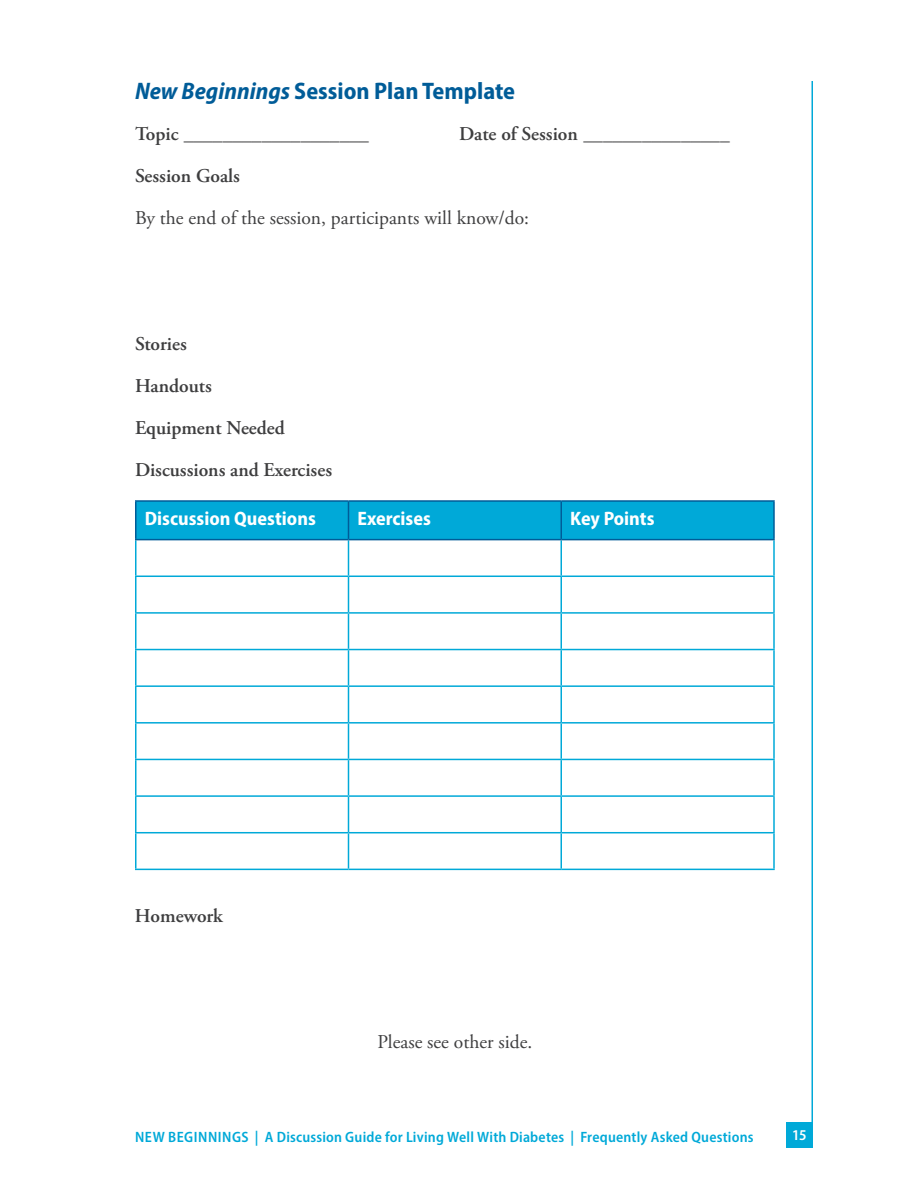
<style>
.page{position:relative;width:918px;height:1188px;background:#fff}
.page>*{position:absolute;margin:0;border:0;box-sizing:border-box;transform-origin:0 0}
.t1{font:700 semi-condensed 24px "Myriad Pro";color:#005c98}
.t2{font:19.5px "Adobe Garamond Pro";color:#3e3e3f}
.t3{font:600 19.5px "Adobe Garamond Pro";color:#3e3e3f}
.Table_-_header{font:700 semi-condensed 19.5px "Myriad Pro";color:#fff}
.t4{font:600 semi-condensed 15px "Myriad Pro";letter-spacing:.015em;color:#00a9d8}
.t5{font:600 semi-condensed 15px "Myriad Pro";color:#fff}
.s1{font-style:italic}
.s2{font-weight:600}
</style>
<div class="page">
<hr style="left:812px;top:81px;width:1px;height:1067px;background:#00a9d8">
<div style="left:786px;top:1122px;width:27px;height:26px;background:#00a9d8"></div>
<div style="left:136px;top:502px;width:637px;height:37px;background:#00a9d8"></div>
<hr style="left:348px;top:502px;width:1px;height:37px;background:#005c98">
<hr style="left:561px;top:502px;width:1px;height:37px;background:#005c98">
<hr style="left:348px;top:540px;width:1px;height:36px;background:#00a9d8">
<hr style="left:561px;top:540px;width:1px;height:36px;background:#00a9d8">
<hr style="left:135px;top:576px;width:213px;height:1px;background:#00a9d8">
<hr style="left:348px;top:576px;width:213px;height:1px;background:#00a9d8">
<hr style="left:348px;top:577px;width:1px;height:35px;background:#00a9d8">
<hr style="left:561px;top:576px;width:214px;height:1px;background:#00a9d8">
<hr style="left:561px;top:577px;width:1px;height:35px;background:#00a9d8">
<hr style="left:135px;top:612px;width:213px;height:2px;background:#00a9d8">
<hr style="left:348px;top:612px;width:213px;height:2px;background:#00a9d8">
<hr style="left:348px;top:614px;width:1px;height:35px;background:#00a9d8">
<hr style="left:561px;top:612px;width:214px;height:2px;background:#00a9d8">
<hr style="left:561px;top:614px;width:1px;height:35px;background:#00a9d8">
<hr style="left:135px;top:649px;width:213px;height:1px;background:#00a9d8">
<hr style="left:348px;top:649px;width:213px;height:1px;background:#00a9d8">
<hr style="left:348px;top:650px;width:1px;height:35px;background:#00a9d8">
<hr style="left:561px;top:649px;width:214px;height:1px;background:#00a9d8">
<hr style="left:561px;top:650px;width:1px;height:35px;background:#00a9d8">
<hr style="left:135px;top:685px;width:213px;height:2px;background:#00a9d8">
<hr style="left:348px;top:685px;width:213px;height:2px;background:#00a9d8">
<hr style="left:348px;top:687px;width:1px;height:35px;background:#00a9d8">
<hr style="left:561px;top:685px;width:214px;height:2px;background:#00a9d8">
<hr style="left:561px;top:687px;width:1px;height:35px;background:#00a9d8">
<hr style="left:135px;top:722px;width:213px;height:2px;background:#00a9d8">
<hr style="left:348px;top:722px;width:213px;height:2px;background:#00a9d8">
<hr style="left:348px;top:724px;width:1px;height:35px;background:#00a9d8">
<hr style="left:561px;top:722px;width:214px;height:2px;background:#00a9d8">
<hr style="left:561px;top:724px;width:1px;height:35px;background:#00a9d8">
<hr style="left:135px;top:759px;width:213px;height:1px;background:#00a9d8">
<hr style="left:348px;top:759px;width:213px;height:1px;background:#00a9d8">
<hr style="left:348px;top:760px;width:1px;height:35px;background:#00a9d8">
<hr style="left:561px;top:759px;width:214px;height:1px;background:#00a9d8">
<hr style="left:561px;top:760px;width:1px;height:35px;background:#00a9d8">
<hr style="left:135px;top:795px;width:213px;height:2px;background:#00a9d8">
<hr style="left:348px;top:795px;width:213px;height:2px;background:#00a9d8">
<hr style="left:348px;top:797px;width:1px;height:35px;background:#00a9d8">
<hr style="left:561px;top:795px;width:214px;height:2px;background:#00a9d8">
<hr style="left:561px;top:797px;width:1px;height:35px;background:#00a9d8">
<hr style="left:135px;top:832px;width:213px;height:1px;background:#00a9d8">
<hr style="left:348px;top:832px;width:213px;height:1px;background:#00a9d8">
<hr style="left:348px;top:833px;width:1px;height:36px;background:#00a9d8">
<hr style="left:561px;top:832px;width:214px;height:1px;background:#00a9d8">
<hr style="left:561px;top:833px;width:1px;height:36px;background:#00a9d8">
<hr style="left:135px;top:540px;width:1px;height:36px;background:#00a9d8">
<hr style="left:773px;top:540px;width:2px;height:36px;background:#00a9d8">
<hr style="left:135px;top:577px;width:1px;height:35px;background:#00a9d8">
<hr style="left:773px;top:577px;width:2px;height:35px;background:#00a9d8">
<hr style="left:135px;top:614px;width:1px;height:35px;background:#00a9d8">
<hr style="left:773px;top:614px;width:2px;height:35px;background:#00a9d8">
<hr style="left:135px;top:650px;width:1px;height:35px;background:#00a9d8">
<hr style="left:773px;top:650px;width:2px;height:35px;background:#00a9d8">
<hr style="left:135px;top:687px;width:1px;height:35px;background:#00a9d8">
<hr style="left:773px;top:687px;width:2px;height:35px;background:#00a9d8">
<hr style="left:135px;top:724px;width:1px;height:35px;background:#00a9d8">
<hr style="left:773px;top:724px;width:2px;height:35px;background:#00a9d8">
<hr style="left:135px;top:760px;width:1px;height:35px;background:#00a9d8">
<hr style="left:773px;top:760px;width:2px;height:35px;background:#00a9d8">
<hr style="left:135px;top:797px;width:1px;height:35px;background:#00a9d8">
<hr style="left:773px;top:797px;width:2px;height:35px;background:#00a9d8">
<hr style="left:135px;top:833px;width:1px;height:36px;background:#00a9d8">
<hr style="left:773px;top:833px;width:2px;height:36px;background:#00a9d8">
<hr style="left:135px;top:869px;width:213px;height:1px;background:#00a9d8">
<hr style="left:348px;top:869px;width:213px;height:1px;background:#00a9d8">
<hr style="left:561px;top:869px;width:214px;height:1px;background:#00a9d8">
<hr style="left:135px;top:500px;width:213px;height:2px;background:#005c98">
<hr style="left:135px;top:502px;width:1px;height:37px;background:#005c98">
<hr style="left:348px;top:500px;width:213px;height:2px;background:#005c98">
<hr style="left:561px;top:500px;width:214px;height:2px;background:#005c98">
<hr style="left:773px;top:502px;width:2px;height:37px;background:#005c98">
<hr style="left:135px;top:539px;width:213px;height:1px;background:#005c98">
<hr style="left:348px;top:539px;width:213px;height:1px;background:#005c98">
<hr style="left:561px;top:539px;width:214px;height:1px;background:#005c98">
<h2 class="t1" style="left:135px;top:75px;width:382px"><span class="s1">New Beginnings</span> Session Plan Template</h2>
<p class="t2" style="left:135px;top:122px;width:235px"><span class="s2">Topic</span> ___________________</p>
<p class="t2" style="left:459px;top:122px;width:272px"><span class="s2">Date of Session</span> _______________</p>
<p class="t3" style="left:135px;top:165px;width:106px">Session Goals</p>
<p class="t2" style="left:135px;top:206px;width:396px">By the end of the session, participants will know/do:</p>
<p class="t3" style="left:135px;top:333px;width:53px">Stories</p>
<p class="t3" style="left:135px;top:375px;width:78px">Handouts</p>
<p class="t3" style="left:135px;top:417px;width:151px">Equipment Needed</p>
<p class="t3" style="left:135px;top:459px;width:199px">Discussions and Exercises</p>
<p class="Table_-_header" style="left:145px;top:506px;width:173px">Discussion Questions</p>
<p class="Table_-_header" style="left:357px;top:506px;width:75px">Exercises</p>
<p class="Table_-_header" style="left:570px;top:506px;width:86px">Key Points</p>
<p class="t3" style="left:135px;top:904px;width:89px">Homework</p>
<p class="t2" style="left:377px;top:1030px;width:156px">Please see other side.</p>
<p class="t4" style="left:135px;top:1128px;width:620px">NEW BEGINNINGS | A Discussion Guide for Living Well With Diabetes | Frequently Asked Questions</p>
<p class="t5" style="left:792px;top:1126px;width:16px">15</p>
</div>
